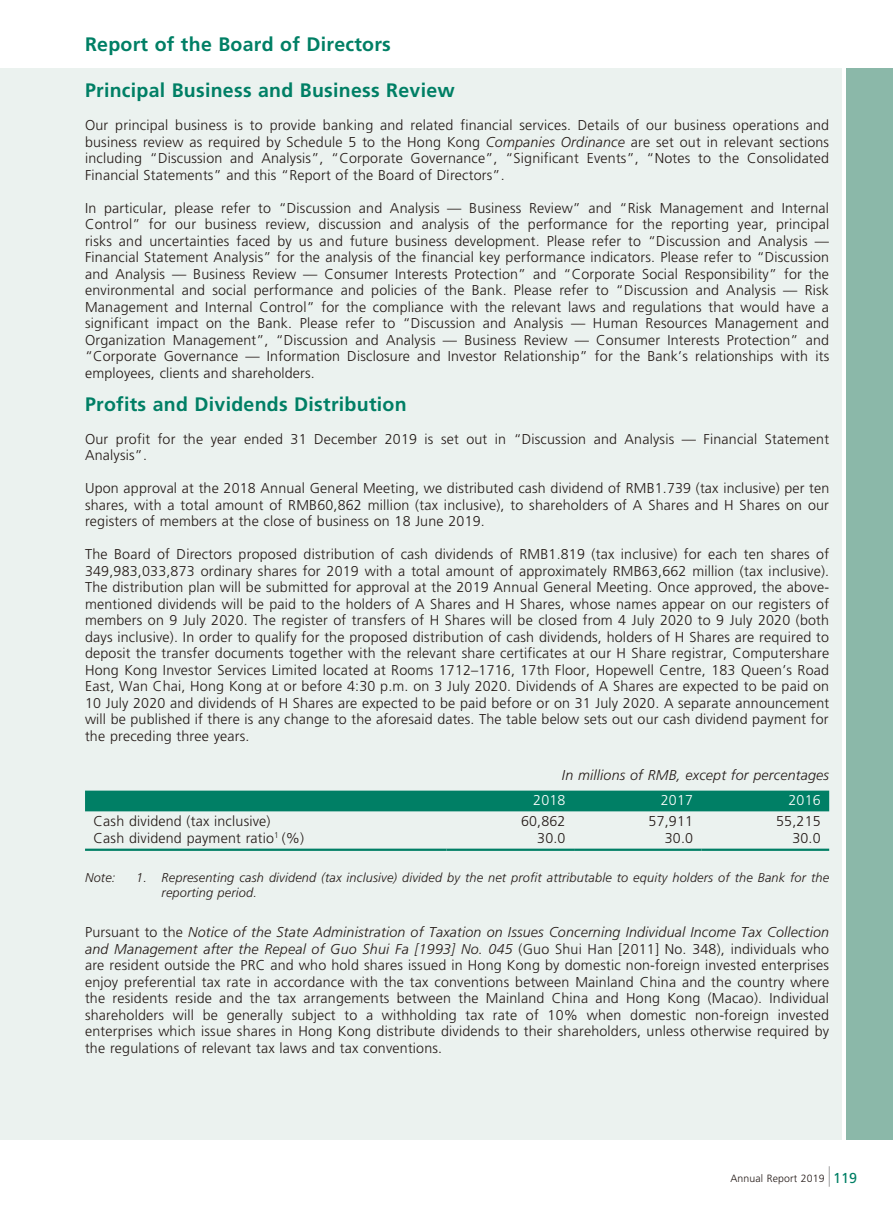
<style>
.page{position:relative;width:893px;height:1212px;background:#fff}
.page>*{position:absolute;margin:0;border:0;box-sizing:border-box;transform-origin:0 0}
.t1{font:700 19.5px "Frutiger";letter-spacing:.015em;color:#007f65}
.t2{font:300 14.25px/16.5px "Frutiger";letter-spacing:.015em;color:#231916;text-align:justify}
.t3{font:italic 300 14.25px "Frutiger";letter-spacing:.015em;color:#231916}
.t4{font:300 14.25px "Frutiger";letter-spacing:.015em;color:#fff}
.t5{font:italic 300 12.75px/15px "Frutiger";letter-spacing:.015em;color:#231916}
.t6{font:300 10.5px "Frutiger";letter-spacing:.015em;color:#231916}
.s1{font-style:italic}
.s2{font-weight:400;font-size:14.4px;color:#007f65}
</style>
<div class="page">
<div style="left:0;top:68px;width:842px;height:1072px;background:#ebf2ef"></div>
<div style="left:846px;top:68px;width:47px;height:1072px;background:#8bb8a9"></div>
<svg style="left:829px;top:1166px;width:1px;height:21px"></svg>
<div style="left:85px;top:790px;width:744px;height:21px;background:#007f65"></div>
<hr style="left:85px;top:849px;width:361px;height:2px;background:#007f65">
<hr style="left:446px;top:849px;width:128px;height:2px;background:#007f65">
<hr style="left:574px;top:849px;width:128px;height:2px;background:#007f65">
<hr style="left:702px;top:849px;width:127px;height:2px;background:#007f65">
<h1 class="t1" style="left:85px;top:33px;width:307px">Report of the Board of Directors</h1>
<h1 class="t1" style="left:85px;top:79px;width:371px">Principal Business and Business Review</h1>
<p class="t2" style="left:85px;top:117px;width:746px">Our principal business is to provide banking and related financial services. Details of our business operations and business review as required by Schedule 5 to the Hong Kong <span class="s1">Companies Ordinance</span> are set out in relevant sections including “Discussion and Analysis”, “Corporate Governance”, “Significant Events”, “Notes to the Consolidated Financial Statements” and this “Report of the Board of Directors”.</p>
<p class="t2" style="left:85px;top:200px;width:746px">In particular, please refer to “Discussion and Analysis — Business Review” and “Risk Management and Internal Control” for our business review, discussion and analysis of the performance for the reporting year, principal risks and uncertainties faced by us and future business development. Please refer to “Discussion and Analysis — Financial Statement Analysis” for the analysis of the financial key performance indicators. Please refer to “Discussion and Analysis — Business Review — Consumer Interests Protection” and “Corporate Social Responsibility” for the environmental and social performance and policies of the Bank. Please refer to “Discussion and Analysis — Risk Management and Internal Control” for the compliance with the relevant laws and regulations that would have a significant impact on the Bank. Please refer to “Discussion and Analysis — Human Resources Management and Organization Management”, “Discussion and Analysis — Business Review — Consumer Interests Protection” and “Corporate Governance — Information Disclosure and Investor Relationship” for the Bank’s relationships with its employees, clients and shareholders.</p>
<h1 class="t1" style="left:85px;top:393px;width:323px">Profits and Dividends Distribution</h1>
<p class="t2" style="left:85px;top:431px;width:745px">Our profit for the year ended 31 December 2019 is set out in “Discussion and Analysis — Financial Statement<br>Analysis”.</p>
<p class="t2" style="left:85px;top:480px;width:746px">Upon approval at the 2018 Annual General Meeting, we distributed cash dividend of RMB1.739 (tax inclusive) per ten shares, with a total amount of RMB60,862 million (tax inclusive), to shareholders of A Shares and H Shares on our registers of members at the close of business on 18 June 2019.</p>
<p class="t2" style="left:85px;top:546px;width:746px">The Board of Directors proposed distribution of cash dividends of RMB1.819 (tax inclusive) for each ten shares of 349,983,033,873 ordinary shares for 2019 with a total amount of approximately RMB63,662 million (tax inclusive).<br>The distribution plan will be submitted for approval at the 2019 Annual General Meeting. Once approved, the above&shy;mentioned dividends will be paid to the holders of A Shares and H Shares, whose names appear on our registers of members on 9 July 2020. The register of transfers of H Shares will be closed from 4 July 2020 to 9 July 2020 (both days inclusive). In order to qualify for the proposed distribution of cash dividends, holders of H Shares are required to deposit the transfer documents together with the relevant share certificates at our H Share registrar, Computershare Hong Kong Investor Services Limited located at Rooms 1712–1716, 17th Floor, Hopewell Centre, 183 Queen’s Road East, Wan Chai, Hong Kong at or before 4:30 p.m. on 3 July 2020. Dividends of A Shares are expected to be paid on 10 July 2020 and dividends of H Shares are expected to be paid before or on 31 July 2020. A separate announcement will be published if there is any change to the aforesaid dates. The table below sets out our cash dividend payment for the preceding three years.</p>
<p class="t3" style="left:562px;top:767px;width:269px">In millions of RMB, except for percentages</p>
<p class="t4" style="left:533px;top:792px;width:34px">2018</p>
<p class="t4" style="left:661px;top:792px;width:34px">2017</p>
<p class="t4" style="left:788px;top:792px;width:34px">2016</p>
<p class="t2" style="left:94px;top:813px;width:179px">Cash dividend (tax inclusive)</p>
<p class="t2" style="left:521px;top:813px;width:46px">60,862</p>
<p class="t2" style="left:649px;top:813px;width:46px">57,911</p>
<p class="t2" style="left:776px;top:813px;width:46px">55,215</p>
<p class="t2" style="left:94px;top:830px;width:212px">Cash dividend payment ratio<sup>1</sup> (%)</p>
<p class="t2" style="left:537px;top:830px;width:30px">30.0</p>
<p class="t2" style="left:665px;top:830px;width:30px">30.0</p>
<p class="t2" style="left:792px;top:830px;width:30px">30.0</p>
<p class="t5" style="left:85px;top:870px;width:32px">Note:</p>
<p class="t5" style="left:162px;top:870px;width:669px;text-indent:-26px">1. Representing cash dividend (tax inclusive) divided by the net profit attributable to equity holders of the Bank for the reporting period.</p>
<p class="t2" style="left:85px;top:924px;width:746px">Pursuant to the <span class="s1">Notice of the State Administration of Taxation on Issues Concerning Individual Income Tax Collection and Management after the Repeal of Guo Shui Fa [1993] No. 045</span> (Guo Shui Han [2011] No. 348), individuals who are resident outside the PRC and who hold shares issued in Hong Kong by domestic non-foreign invested enterprises enjoy preferential tax rate in accordance with the tax conventions between Mainland China and the country where the residents reside and the tax arrangements between the Mainland China and Hong Kong (Macao). Individual shareholders will be generally subject to a withholding tax rate of 10% when domestic non-foreign invested enterprises which issue shares in Hong Kong distribute dividends to their shareholders, unless otherwise required by the regulations of relevant tax laws and tax conventions.</p>
<p class="t6" style="left:730px;top:1172px;width:128px">Annual Report 2019 <span class="s2">119</span></p>
</div>
